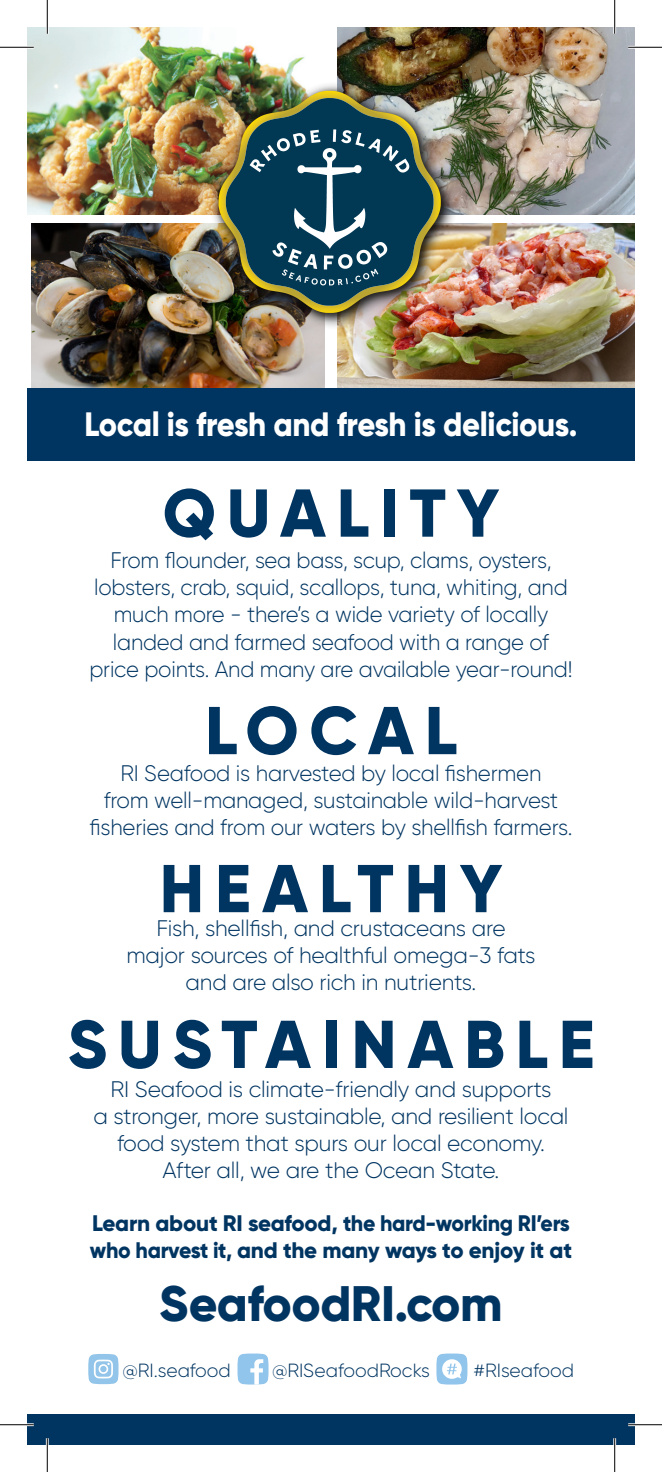
<style>
.page{position:relative;width:662px;height:1472px;background:#fff}
.page>*{position:absolute;margin:0;border:0;box-sizing:border-box;transform-origin:0 0}
.t1{font:800 67.5px "Gilroy";letter-spacing:.16em;color:#003562}
.t2{font:800 49.73px "Gilroy";letter-spacing:-.01em;color:#003562}
.t3{font:800 33.75px "Gilroy";letter-spacing:-.015em;color:#fff;scale:.92 1}
.t4{font:300 22.5px/27px "Gilroy";letter-spacing:-.01em;color:#003562;text-align:center}
.t5{font:800 22.5px/27px "Gilroy";letter-spacing:-.015em;color:#003562}
.t6{font:300 19.12px "Gilroy";color:#003562}
</style>
<div class="page">
<img style="left:27px;top:27px;width:278px;height:187px">
<img style="left:337px;top:224px;width:297px;height:164px">
<img style="left:337px;top:27px;width:297px;height:187px">
<img style="left:32px;top:224px;width:292px;height:164px">
<div style="left:27px;top:388px;width:607px;height:72px;background:#003562"></div>
<svg style="left:237px;top:1353px;width:31px;height:31px"></svg>
<svg style="left:436px;top:1353px;width:31px;height:31px"></svg>
<svg style="left:88px;top:1354px;width:31px;height:30px"></svg>
<div style="left:27px;top:1414px;width:607px;height:30px;background:#003562"></div>
<div style="left:209px;top:81px;width:249px;height:249px;background:#231f20;opacity:.5"></div>
<img style="left:212px;top:85px;width:237px;height:236px">
<svg style="left:297px;top:91px;width:29px;height:7px"></svg>
<img style="left:226px;top:98px;width:207px;height:208px">
<hr style="left:0;top:46px;width:34px;height:3px;background:#fff">
<hr style="left:628px;top:46px;width:34px;height:3px;background:#fff">
<hr style="left:0;top:1423px;width:34px;height:3px;background:#fff">
<hr style="left:628px;top:1423px;width:34px;height:3px;background:#fff">
<hr style="left:46px;top:0;width:3px;height:34px;background:#fff">
<hr style="left:46px;top:1438px;width:3px;height:34px;background:#fff">
<hr style="left:613px;top:0;width:3px;height:34px;background:#fff">
<hr style="left:613px;top:1438px;width:3px;height:34px;background:#fff">
<hr style="left:0;top:47px;width:34px;height:1px;background:#000">
<hr style="left:628px;top:47px;width:34px;height:1px;background:#000">
<hr style="left:0;top:1424px;width:34px;height:1px;background:#000">
<hr style="left:628px;top:1424px;width:34px;height:1px;background:#000">
<hr style="left:47px;top:0;width:1px;height:34px;background:#000">
<hr style="left:47px;top:1438px;width:1px;height:34px;background:#000">
<hr style="left:614px;top:0;width:1px;height:34px;background:#000">
<hr style="left:614px;top:1438px;width:1px;height:34px;background:#000">
<p class="t3" style="left:84px;top:403px;width:537px">Local is fresh and fresh is delicious.</p>
<p class="t1" style="left:163px;top:470px;width:338px">QUALITY</p>
<p class="t4" style="left:89px;top:547px;width:484px">From flounder, sea bass, scup, clams, oysters, lobsters, crab, squid, scallops, tuna, whiting, and much more - there’s a wide variety of locally landed and farmed seafood with a range of price points. And many are available year-round!</p>
<p class="t1" style="left:205px;top:688px;width:253px">LOCAL</p>
<p class="t4" style="left:90px;top:759px;width:484px">RI Seafood is harvested by local fishermen<br>from well-managed, sustainable wild-harvest fisheries and from our waters by shellfish farmers.</p>
<p class="t1" style="left:159px;top:846px;width:344px">HEALTHY</p>
<p class="t4" style="left:126px;top:914px;width:410px">Fish, shellfish, and crustaceans are major sources of healthful omega-3 fats and are also rich in nutrients.</p>
<p class="t1" style="left:68px;top:1001px;width:528px">SUSTAINABLE</p>
<p class="t4" style="left:93px;top:1075px;width:476px">RI Seafood is climate-friendly and supports<br>a stronger, more sustainable, and resilient local food system that spurs our local economy.<br>After all, we are the Ocean State.</p>
<p class="t5" style="left:90px;top:1209px;width:483px">Learn about RI seafood, the hard-working RI’ers who harvest it, and the many ways to enjoy it at</p>
<p class="t2" style="left:159px;top:1272px;width:345px">SeafoodRI.com</p>
<p class="t6" style="left:122px;top:1358px;width:110px">@RI.seafood</p>
<p class="t6" style="left:272px;top:1358px;width:159px">@RISeafoodRocks</p>
<p class="t6" style="left:473px;top:1358px;width:102px">#RIseafood</p>
</div>
